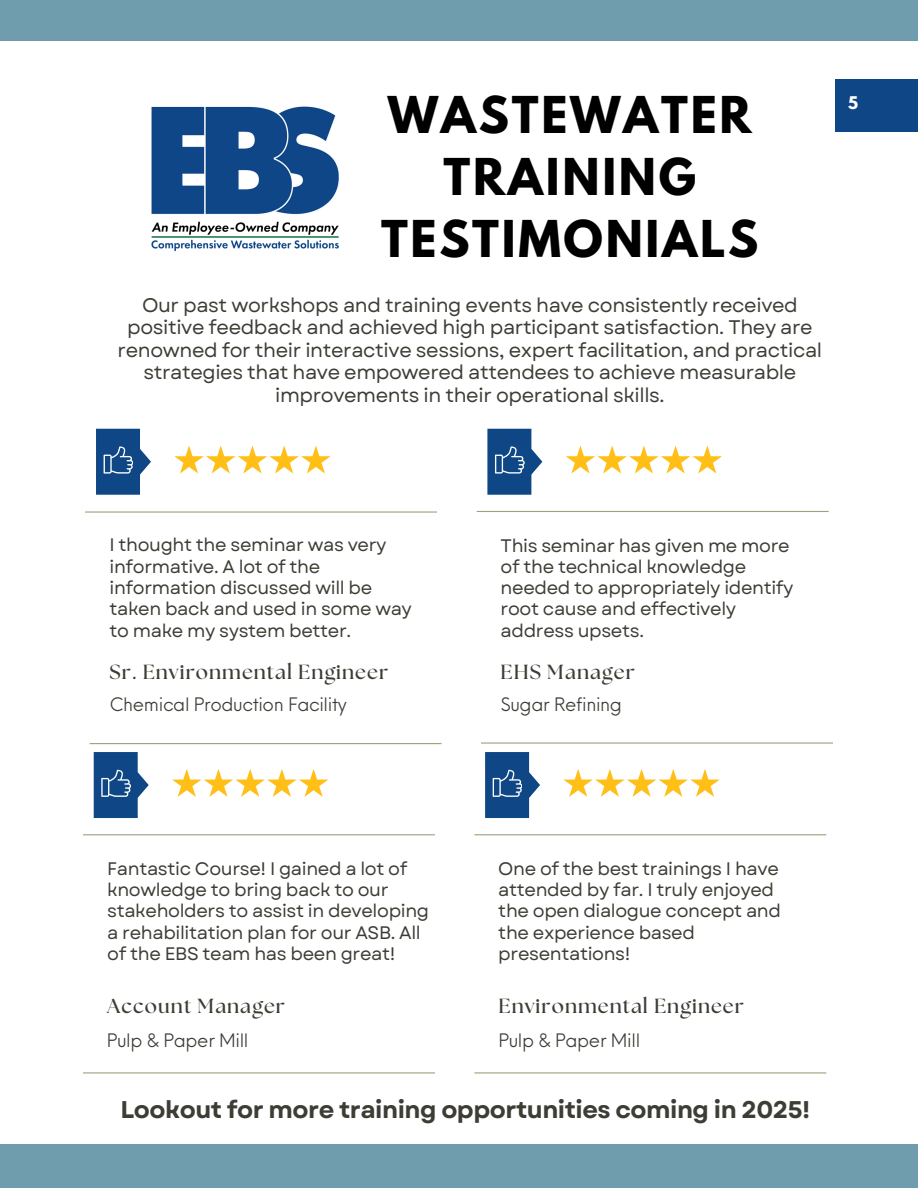
<style>
.page{position:relative;width:918px;height:1188px;background:#fff}
.page>*{position:absolute;margin:0;border:0;box-sizing:border-box;transform-origin:0 0}
.t1{font:700 45px/61.8px "League Spartan";letter-spacing:.06em;color:#000;text-align:center}
.t2{font:700 24.15px "Garet";letter-spacing:-.02em;color:#3d3d36}
.t3{font:700 20.4px "The Seasons";letter-spacing:.05em;color:#3d3d36}
.t4{font:19.65px/22.5px "Garet";letter-spacing:-.02em;color:#3d3d36;text-align:center}
.t5{font:18.15px/21.3px "Garet";letter-spacing:-.02em;color:#3d3d36}
.t6{font:18.15px "Neue Einstellung";letter-spacing:-.02em;color:#3d3d36}
.t7{font:700 15.45px "League Spartan";color:#fff}
</style>
<div class="page">
<div style="left:0;top:0;width:918px;height:41px;background:#6f9dad"></div>
<div style="left:0;top:1145px;width:918px;height:43px;background:#6f9dad"></div>
<div style="left:835px;top:80px;width:83px;height:52px;background:#0f4686"></div>
<hr style="left:481px;top:742px;width:352px;height:2px;background:#9fa07c">
<svg style="left:96px;top:429px;width:55px;height:66px"></svg>
<hr style="left:85px;top:511px;width:352px;height:2px;background:#9fa07c">
<svg style="left:487px;top:429px;width:55px;height:66px"></svg>
<hr style="left:477px;top:511px;width:352px;height:1px;background:#9fa07c">
<svg style="left:174px;top:446px;width:157px;height:28px"></svg>
<svg style="left:566px;top:446px;width:156px;height:28px"></svg>
<hr style="left:90px;top:743px;width:352px;height:1px;background:#9fa07c">
<hr style="left:474px;top:1072px;width:352px;height:2px;background:#9fa07c">
<svg style="left:94px;top:752px;width:55px;height:66px"></svg>
<hr style="left:83px;top:1072px;width:352px;height:2px;background:#9fa07c">
<hr style="left:83px;top:834px;width:352px;height:1px;background:#9fa07c">
<svg style="left:485px;top:752px;width:55px;height:66px"></svg>
<hr style="left:474px;top:834px;width:352px;height:1px;background:#9fa07c">
<svg style="left:172px;top:769px;width:156px;height:28px"></svg>
<svg style="left:563px;top:769px;width:157px;height:28px"></svg>
<img style="left:151px;top:106px;width:188px;height:146px">
<p class="t1" style="left:381px;top:90px;width:379px">WASTEWATER<br>TRAINING<br>TESTIMONIALS</p>
<h3 class="t4" style="left:118px;top:294px;width:706px">Our past workshops and training events have consistently received positive feedback and achieved high participant satisfaction. They are renowned for their interactive sessions, expert facilitation, and practical strategies that have empowered attendees to achieve measurable improvements in their operational skills.</h3>
<p class="t7" style="left:848px;top:95px;width:11px">5</p>
<h4 class="t5" style="left:110px;top:534px;width:304px">I thought the seminar was very informative. A lot of the information discussed will be taken back and used in some way to make my system better.</h4>
<p class="t5" style="left:501px;top:535px;width:294px">This seminar has given me more of the technical knowledge needed to appropriately identify root cause and effectively address upsets.</p>
<h1 class="t3" style="left:110px;top:662px;width:280px">Sr. Environmental Engineer</h1>
<p class="t3" style="left:501px;top:662px;width:136px">EHS Manager</p>
<p class="t6" style="left:110px;top:689px;width:239px">Chemical Production Facility</p>
<p class="t6" style="left:501px;top:689px;width:123px">Sugar Refining</p>
<p class="t5" style="left:107px;top:858px;width:323px">Fantastic Course! I gained a lot of knowledge to bring back to our stakeholders to assist in developing a rehabilitation plan for our ASB. All of the EBS team has been great!</p>
<p class="t3" style="left:107px;top:997px;width:179px">Account Manager</p>
<p class="t5" style="left:498px;top:858px;width:284px">One of the best trainings I have attended by far. I truly enjoyed the open dialogue concept and the experience based presentations!</p>
<p class="t3" style="left:499px;top:997px;width:247px">Environmental Engineer</p>
<h3 class="t6" style="left:107px;top:1024px;width:143px">Pulp &amp; Paper Mill</h3>
<p class="t6" style="left:499px;top:1024px;width:143px">Pulp &amp; Paper Mill</p>
<p class="t2" style="left:120px;top:1092px;width:691px">Lookout for more training opportunities coming in 2025!</p>
</div>
